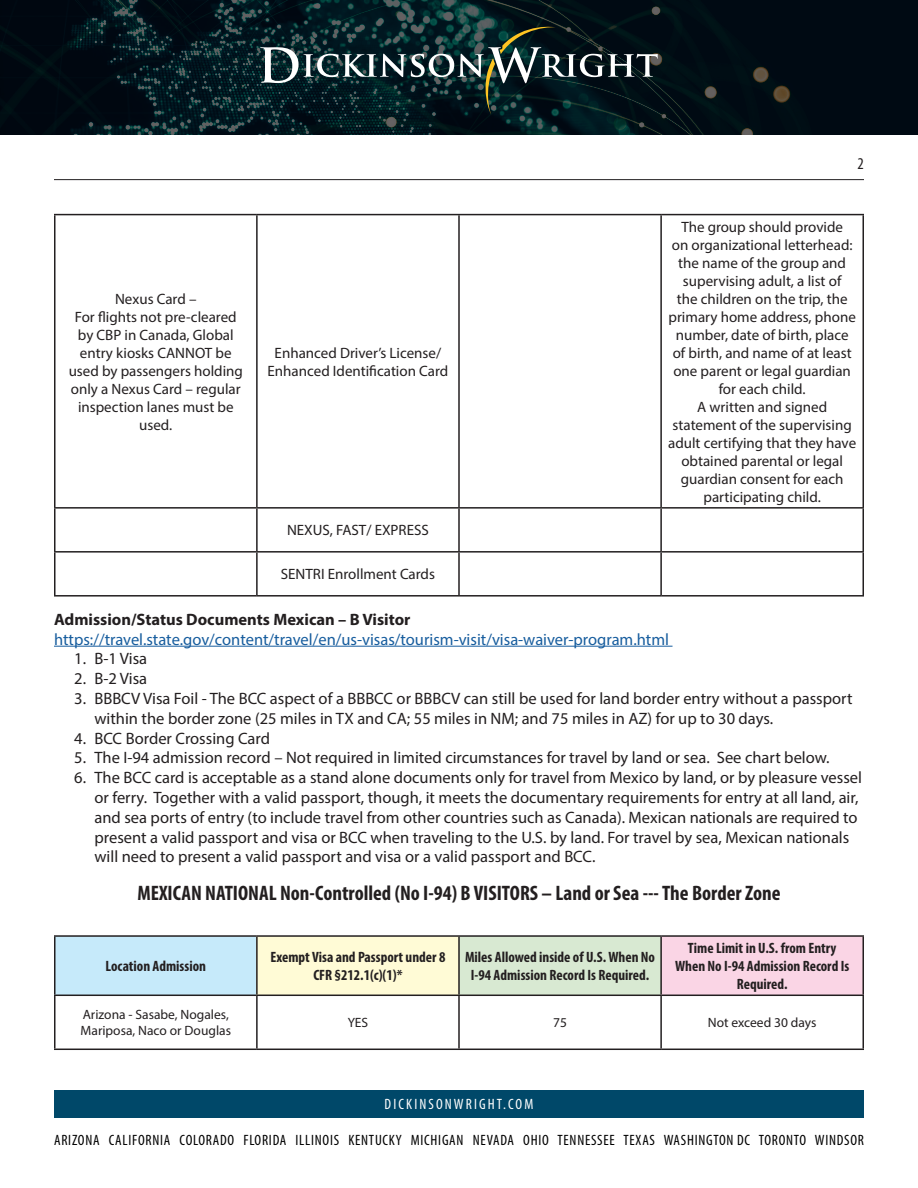
<style>
.page{position:relative;width:918px;height:1188px;background:#fff}
.page>*{position:absolute;margin:0;border:0;box-sizing:border-box;transform-origin:0 0}
.t1{font:700 condensed 21px "Myriad Pro";color:#231f20}
.t2{font:16.5px/19.8px "Myriad Pro";color:#231f20}
.t3{font:16.5px "Myriad Pro";color:#175d9e}
.t4{font:700 16.5px "Myriad Pro";color:#231f20}
.t5{font:condensed 16.5px "Myriad Pro";color:#231f20}
.t6{font:15px/18px "Myriad Pro";color:#231f20;text-align:center}
.t7{font:700 condensed 15px/18px "Myriad Pro";color:#231f20;text-align:center}
.t8{font:condensed 15px "Myriad Pro";letter-spacing:.05em;color:#000}
.t9{font:condensed 15px "Myriad Pro";letter-spacing:.14em;color:#fff}
.t10{font:13.5px/16.2px "Myriad Pro";color:#231f20}
</style>
<div class="page">
<hr style="left:54px;top:179px;width:810px;height:1px;background:#231f20">
<svg style="left:0;top:0;width:918px;height:135px;background:#04131a"></svg>
<div style="left:54px;top:1090px;width:810px;height:28px;background:#004869"></div>
<svg style="left:260px;top:27px;width:398px;height:88px;background:#203438"></svg>
<hr style="left:54px;top:214px;width:203px;height:1px;background:#231f20">
<hr style="left:54px;top:215px;width:2px;height:292px;background:#231f20">
<hr style="left:257px;top:214px;width:202px;height:1px;background:#231f20">
<hr style="left:256px;top:215px;width:2px;height:292px;background:#231f20">
<hr style="left:459px;top:214px;width:202px;height:1px;background:#231f20">
<hr style="left:458px;top:215px;width:2px;height:292px;background:#231f20">
<hr style="left:661px;top:214px;width:203px;height:1px;background:#231f20">
<hr style="left:660px;top:215px;width:2px;height:292px;background:#231f20">
<hr style="left:862px;top:215px;width:2px;height:292px;background:#231f20">
<hr style="left:54px;top:507px;width:203px;height:2px;background:#231f20">
<hr style="left:54px;top:509px;width:2px;height:42px;background:#231f20">
<hr style="left:257px;top:507px;width:202px;height:2px;background:#231f20">
<hr style="left:256px;top:509px;width:2px;height:42px;background:#231f20">
<hr style="left:459px;top:507px;width:202px;height:2px;background:#231f20">
<hr style="left:458px;top:509px;width:2px;height:42px;background:#231f20">
<hr style="left:661px;top:507px;width:203px;height:2px;background:#231f20">
<hr style="left:660px;top:509px;width:2px;height:42px;background:#231f20">
<hr style="left:862px;top:509px;width:2px;height:42px;background:#231f20">
<hr style="left:54px;top:551px;width:203px;height:2px;background:#231f20">
<hr style="left:54px;top:553px;width:2px;height:42px;background:#231f20">
<hr style="left:257px;top:551px;width:202px;height:2px;background:#231f20">
<hr style="left:256px;top:553px;width:2px;height:42px;background:#231f20">
<hr style="left:459px;top:551px;width:202px;height:2px;background:#231f20">
<hr style="left:458px;top:553px;width:2px;height:42px;background:#231f20">
<hr style="left:661px;top:551px;width:203px;height:2px;background:#231f20">
<hr style="left:660px;top:553px;width:2px;height:42px;background:#231f20">
<hr style="left:862px;top:553px;width:2px;height:42px;background:#231f20">
<hr style="left:54px;top:595px;width:203px;height:2px;background:#231f20">
<hr style="left:257px;top:595px;width:202px;height:2px;background:#231f20">
<hr style="left:459px;top:595px;width:202px;height:2px;background:#231f20">
<hr style="left:661px;top:595px;width:203px;height:2px;background:#231f20">
<hr style="left:54px;top:646px;width:619px;height:1px;background:#175d9e">
<div style="left:55px;top:936px;width:202px;height:59px;background:#c6eafa"></div>
<div style="left:257px;top:936px;width:202px;height:59px;background:#fffbd6"></div>
<div style="left:459px;top:936px;width:202px;height:59px;background:#d8e9d2"></div>
<div style="left:661px;top:936px;width:202px;height:59px;background:#fad5e5"></div>
<hr style="left:54px;top:935px;width:203px;height:2px;background:#231f20">
<hr style="left:54px;top:937px;width:2px;height:58px;background:#231f20">
<hr style="left:257px;top:935px;width:202px;height:2px;background:#231f20">
<hr style="left:256px;top:937px;width:2px;height:58px;background:#231f20">
<hr style="left:459px;top:935px;width:202px;height:2px;background:#231f20">
<hr style="left:458px;top:937px;width:2px;height:58px;background:#231f20">
<hr style="left:661px;top:935px;width:203px;height:2px;background:#231f20">
<hr style="left:660px;top:937px;width:2px;height:58px;background:#231f20">
<hr style="left:862px;top:937px;width:2px;height:58px;background:#231f20">
<hr style="left:54px;top:995px;width:203px;height:1px;background:#231f20">
<hr style="left:54px;top:996px;width:2px;height:53px;background:#231f20">
<hr style="left:257px;top:995px;width:202px;height:1px;background:#231f20">
<hr style="left:256px;top:996px;width:2px;height:53px;background:#231f20">
<hr style="left:459px;top:995px;width:202px;height:1px;background:#231f20">
<hr style="left:458px;top:996px;width:2px;height:53px;background:#231f20">
<hr style="left:661px;top:995px;width:203px;height:1px;background:#231f20">
<hr style="left:660px;top:996px;width:2px;height:53px;background:#231f20">
<hr style="left:862px;top:996px;width:2px;height:53px;background:#231f20">
<hr style="left:54px;top:1049px;width:203px;height:1px;background:#231f20">
<hr style="left:257px;top:1049px;width:202px;height:1px;background:#231f20">
<hr style="left:459px;top:1049px;width:202px;height:1px;background:#231f20">
<hr style="left:661px;top:1049px;width:203px;height:1px;background:#231f20">
<p class="t6" style="left:115px;top:290px;width:83px">Nexus Card –</p>
<p class="t6" style="left:69px;top:308px;width:176px">For flights not pre-cleared by CBP in Canada, Global entry kiosks CANNOT be used by passengers holding only a Nexus Card – regular inspection lanes must be used.</p>
<p class="t6" style="left:268px;top:344px;width:182px">Enhanced Driver’s License/<br>Enhanced Identification Card</p>
<p class="t5" style="left:858px;top:154px;width:8px">2</p>
<p class="t6" style="left:668px;top:218px;width:189px">The group should provide<br>on organizational letterhead: the name of the group and supervising adult, a list of<br>the children on the trip, the primary home address, phone number, date of birth, place of birth, and name of at least one parent or legal guardian for each child.</p>
<p class="t6" style="left:668px;top:398px;width:190px">A written and signed statement of the supervising adult certifying that they have obtained parental or legal guardian consent for each participating child.</p>
<p class="t6" style="left:287px;top:521px;width:143px">NEXUS, FAST/ EXPRESS</p>
<p class="t6" style="left:281px;top:565px;width:156px">SENTRI Enrollment Cards</p>
<p class="t4" style="left:54px;top:608px;width:358px">Admission/Status Documents Mexican – B Visitor</p>
<p class="t3" style="left:54px;top:629px;width:617px">https://travel.state.gov/content/travel/en/us-visas/tourism-visit/visa-waiver-program.html</p>
<p class="t2" style="left:74px;top:649px;width:75px">1. B-1 Visa</p>
<p class="t2" style="left:74px;top:668px;width:75px">2. B-2 Visa</p>
<p class="t2" style="left:94px;top:688px;width:760px;text-indent:-20px">3. BBBCV Visa Foil - The BCC aspect of a BBBCC or BBBCV can still be used for land border entry without a passport within the border zone (25 miles in TX and CA; 55 miles in NM; and 75 miles in AZ) for up to 30 days.</p>
<p class="t2" style="left:74px;top:728px;width:197px">4. BCC Border Crossing Card</p>
<p class="t2" style="left:74px;top:748px;width:757px">5. The I-94 admission record – Not required in limited circumstances for travel by land or sea. See chart below.</p>
<p class="t2" style="left:94px;top:767px;width:769px;text-indent:-20px">6. The BCC card is acceptable as a stand alone documents only for travel from Mexico by land, or by pleasure vessel or ferry. Together with a valid passport, though, it meets the documentary requirements for entry at all land, air, and sea ports of entry (to include travel from other countries such as Canada). Mexican nationals are required to present a valid passport and visa or BCC when traveling to the U.S. by land. For travel by sea, Mexican nationals will need to present a valid passport and visa or a valid passport and BCC.</p>
<p class="t1" style="left:137px;top:880px;width:645px">MEXICAN NATIONAL Non-Controlled (No I-94) B VISITORS – Land or Sea --- The Border Zone</p>
<p class="t7" style="left:106px;top:957px;width:102px">Location Admission</p>
<p class="t7" style="left:270px;top:948px;width:176px">Exempt Visa and Passport under 8<br>CFR §212.1(c)(1)*</p>
<p class="t7" style="left:465px;top:948px;width:192px">Miles Allowed inside of U.S. When No<br>I-94 Admission Record Is Required.</p>
<p class="t7" style="left:675px;top:939px;width:176px">Time Limit in U.S. from Entry<br>When No I-94 Admission Record Is<br>Required.</p>
<p class="t10" style="left:81px;top:1006px;width:152px">Arizona - Sasabe, Nogales,<br>Mariposa, Naco or Douglas</p>
<p class="t10" style="left:348px;top:1015px;width:22px">YES</p>
<p class="t10" style="left:553px;top:1015px;width:15px">75</p>
<p class="t10" style="left:708px;top:1015px;width:110px">Not exceed 30 days</p>
<p class="t9" style="left:385px;top:1095px;width:150px">DICKINSONWRIGHT.COM</p>
<p class="t8" style="left:54px;top:1131px;width:811px">ARIZONA CALIFORNIA COLORADO FLORIDA ILLINOIS KENTUCKY MICHIGAN NEVADA OHIO TENNESSEE TEXAS WASHINGTON DC TORONTO WINDSOR</p>
</div>
